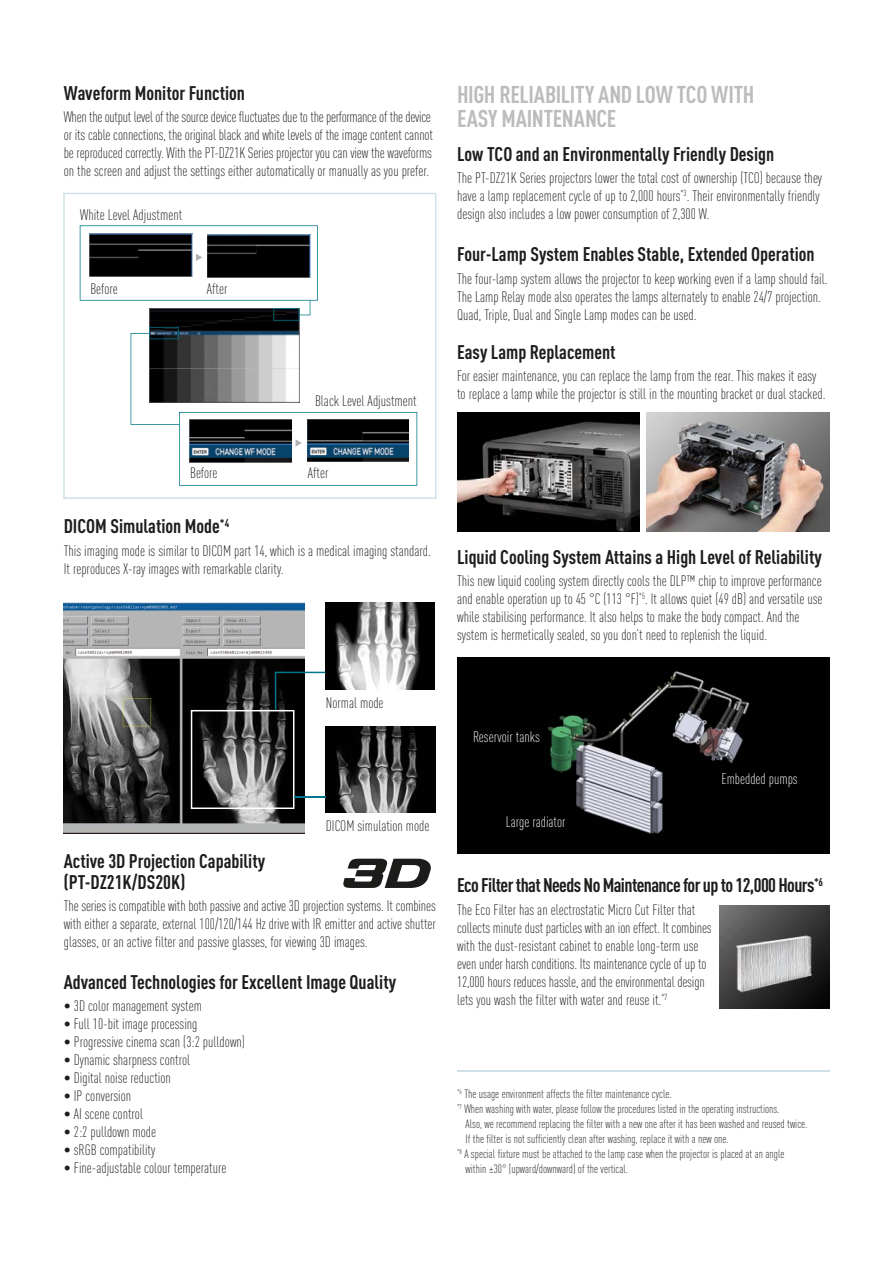
<style>
.page{position:relative;width:893px;height:1263px;background:#fff}
.page>*{position:absolute;margin:0;border:0;box-sizing:border-box;transform-origin:0 0}
.t1{font:700 condensed 24px/24px "DIN Pro";letter-spacing:-.01em;color:#bdbcbc}
.t2{font:700 condensed 19.5px/21px "DIN Pro";color:#1d1d1b}
.t3{font:700 condensed 19.5px "DIN Pro";letter-spacing:-.03em;color:#1d1d1b}
.t4{font:300 condensed 15px/18px "DIN Pro";color:#1d1d1b}
.t5{font:300 condensed 15px "DIN Pro";color:#fff}
.t6{font:300 condensed 12px "DIN Pro";color:#1d1d1b}
</style>
<div class="page">
<img style="left:63px;top:603px;width:241px;height:230px">
<img style="left:325px;top:603px;width:110px;height:86px">
<img style="left:326px;top:726px;width:109px;height:87px">
<svg style="left:191px;top:672px;width:134px;height:137px"></svg>
<hr style="left:294px;top:796px;width:32px;height:2px;background:#00778a">
<svg style="left:343px;top:858px;width:88px;height:30px"></svg>
<img style="left:457px;top:412px;width:183px;height:119px">
<img style="left:646px;top:412px;width:183px;height:119px">
<img style="left:457px;top:657px;width:372px;height:197px">
<hr style="left:457px;top:1070px;width:372px;height:2px;background:#cee1e7">
<img style="left:719px;top:905px;width:110px;height:104px">
<svg style="left:63px;top:193px;width:373px;height:306px"></svg>
<svg style="left:80px;top:225px;width:337px;height:261px"></svg>
<h2 class="t2" style="left:64px;top:85px;width:183px">Waveform Monitor Function</h2>
<p class="t4" style="left:64px;top:110px;width:371px">When the output level of the source device fluctuates due to the performance of the device or its cable connections, the original black and white levels of the image content cannot be reproduced correctly. With the PT-DZ21K Series projector you can view the waveforms on the screen and adjust the settings either automatically or manually as you prefer.</p>
<p class="t4" style="left:80px;top:207px;width:103px">White Level Adjustment</p>
<p class="t4" style="left:90px;top:282px;width:29px">Before</p>
<p class="t4" style="left:207px;top:281px;width:22px">After</p>
<p class="t4" style="left:315px;top:394px;width:103px">Black Level Adjustment</p>
<h1 class="t1" style="left:457px;top:86px;width:299px">HIGH RELIABILITY AND LOW TCO WITH<br>EASY MAINTENANCE</h1>
<h2 class="t2" style="left:457px;top:146px;width:319px">Low TCO and an Environmentally Friendly Design</h2>
<p class="t4" style="left:457px;top:171px;width:367px">The PT-DZ21K Series projectors lower the total cost of ownership (TCO) because they have a lamp replacement cycle of up to 2,000 hours<sup>*3</sup>. Their environmentally friendly design also includes a low power consumption of 2,300 W.</p>
<h2 class="t2" style="left:457px;top:246px;width:359px">Four-Lamp System Enables Stable, Extended Operation</h2>
<p class="t4" style="left:457px;top:271px;width:372px">The four-lamp system allows the projector to keep working even if a lamp should fail.<br>The Lamp Relay mode also operates the lamps alternately to enable 24/7 projection.<br>Quad, Triple, Dual and Single Lamp modes can be used.</p>
<h2 class="t2" style="left:457px;top:344px;width:160px">Easy Lamp Replacement</h2>
<p class="t4" style="left:457px;top:368px;width:370px">For easier maintenance, you can replace the lamp from the rear. This makes it easy to replace a lamp while the projector is still in the mounting bracket or dual stacked.</p>
<p class="t4" style="left:190px;top:466px;width:29px">Before</p>
<p class="t4" style="left:308px;top:466px;width:22px">After</p>
<h2 class="t2" style="left:64px;top:518px;width:167px">DICOM Simulation Mode<sup>*4</sup></h2>
<p class="t4" style="left:64px;top:543px;width:369px">This imaging mode is similar to DICOM part 14, which is a medical imaging standard.<br>It reproduces X-ray images with remarkable clarity.</p>
<h2 class="t2" style="left:457px;top:549px;width:366px">Liquid Cooling System Attains a High Level of Reliability</h2>
<p class="t4" style="left:457px;top:574px;width:367px">This new liquid cooling system directly cools the DLP™ chip to improve performance and enable operation up to 45 °C (113 °F)<sup>*5</sup>. It allows quiet (49 dB) and versatile use while stabilising performance. It also helps to make the body compact. And the system is hermetically sealed, so you don’t need to replenish the liquid.</p>
<p class="t4" style="left:326px;top:695px;width:59px">Normal mode</p>
<p class="t4" style="left:326px;top:819px;width:105px">DICOM simulation mode</p>
<h2 class="t2" style="left:64px;top:852px;width:203px">Active 3D Projection Capability (PT-DZ21K/DS20K)</h2>
<p class="t4" style="left:64px;top:898px;width:374px;text-align:justify">The series is compatible with both passive and active 3D projection systems. It combines with either a separate, external 100/120/144 Hz drive with IR emitter and active shutter glasses, or an active filter and passive glasses, for viewing 3D images.</p>
<h2 class="t2" style="left:64px;top:974px;width:334px">Advanced Technologies for Excellent Image Quality</h2>
<p class="t4" style="left:64px;top:998px;width:140px">• 3D color management system</p>
<p class="t4" style="left:64px;top:1016px;width:135px">• Full 10-bit image processing</p>
<p class="t4" style="left:64px;top:1034px;width:183px">• Progressive cinema scan (3:2 pulldown)</p>
<p class="t4" style="left:64px;top:1052px;width:128px">• Dynamic sharpness control</p>
<p class="t4" style="left:64px;top:1070px;width:109px">• Digital noise reduction</p>
<p class="t4" style="left:64px;top:1088px;width:69px">• IP conversion</p>
<p class="t4" style="left:64px;top:1106px;width:81px">• AI scene control</p>
<p class="t4" style="left:64px;top:1124px;width:94px">• 2:2 pulldown mode</p>
<p class="t4" style="left:64px;top:1142px;width:93px">• sRGB compatibility</p>
<p class="t4" style="left:64px;top:1160px;width:164px">• Fine-adjustable colour temperature</p>
<p class="t5" style="left:473px;top:731px;width:68px">Reservoir tanks</p>
<p class="t5" style="left:506px;top:816px;width:61px">Large radiator</p>
<p class="t5" style="left:721px;top:773px;width:78px">Embedded pumps</p>
<h2 class="t3" style="left:457px;top:878px;width:367px">Eco Filter that Needs No Maintenance for up to 12,000 Hours<sup>*6</sup></h2>
<p class="t4" style="left:457px;top:902px;width:256px">The Eco Filter has an electrostatic Micro Cut Filter that collects minute dust particles with an ion effect. It combines with the dust-resistant cabinet to enable long-term use even under harsh conditions. Its maintenance cycle of up to 12,000 hours reduces hassle, and the environmental design lets you wash the filter with water and reuse it.<sup>*7</sup></p>
<p class="t6" style="left:457px;top:1089px;width:216px"><sup>*6</sup> The usage environment affects the filter maintenance cycle.</p>
<p class="t6" style="left:457px;top:1104px;width:324px"><sup>*7</sup> When washing with water, please follow the procedures listed in the operating instructions.</p>
<p class="t6" style="left:466px;top:1119px;width:343px">Also, we recommend replacing the filter with a new one after it has been washed and reused twice.</p>
<p class="t6" style="left:466px;top:1134px;width:265px">If the filter is not sufficiently clean after washing, replace it with a new one.</p>
<p class="t6" style="left:457px;top:1149px;width:329px"><sup>*8</sup> A special fixture must be attached to the lamp case when the projector is placed at an angle</p>
<p class="t6" style="left:466px;top:1164px;width:164px">within ±30° (upward/downward) of the vertical.</p>
</div>
